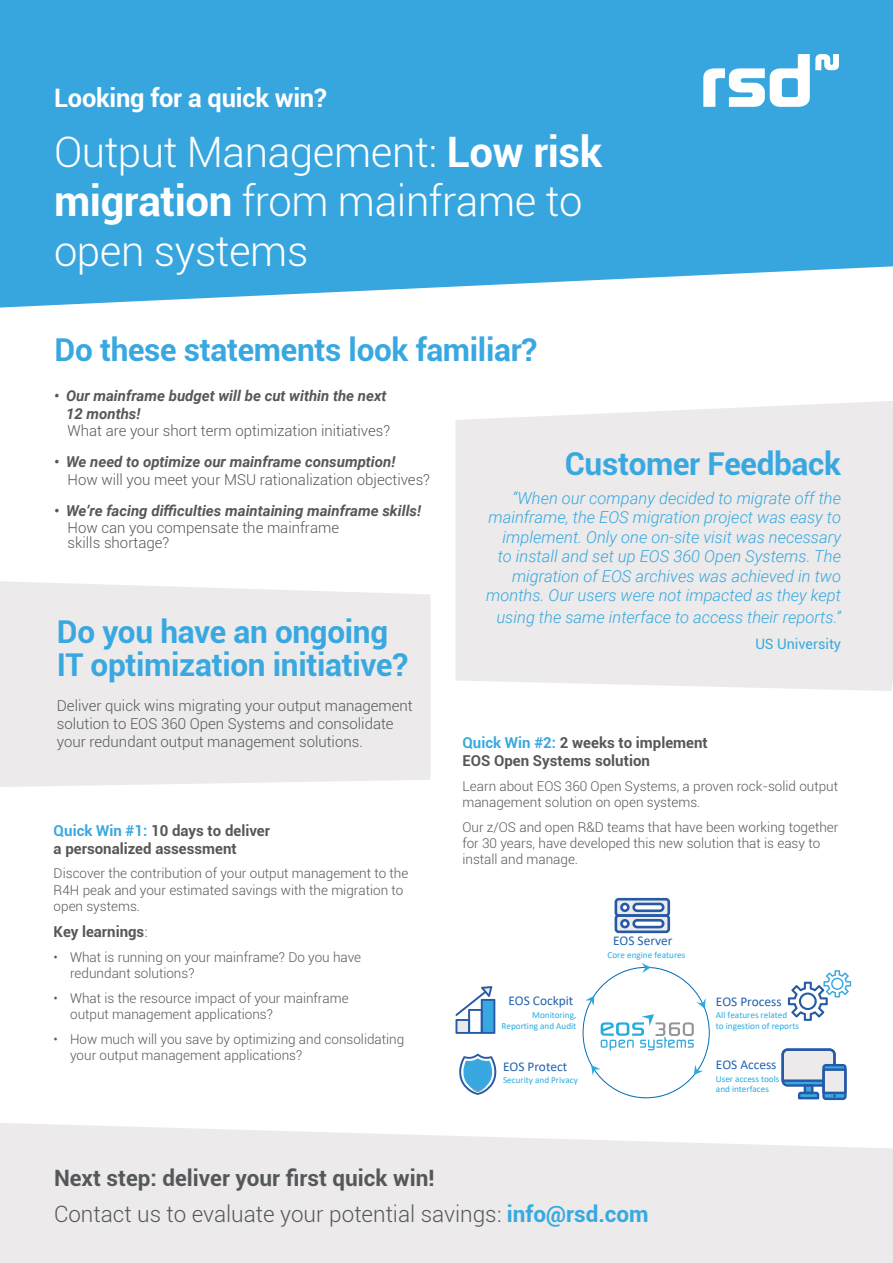
<style>
.page{position:relative;width:893px;height:1263px;background:#fff}
.page>*{position:absolute;margin:0;border:0;box-sizing:border-box;transform-origin:0 0}
.t1{font:300 42px/49.5px "Roboto";letter-spacing:-.01em;color:#fff}
.t2{font:700 31.5px/33px "Roboto";letter-spacing:-.01em;color:#39a8e0}
.t3{font:700 25.5px "Roboto";letter-spacing:-.01em;color:#fff}
.t4{font:300 22.5px/35.5px "Roboto";color:#55585a}
.t5{font:italic 300 16.5px/19.5px "Roboto";color:#36a9e1;text-align:right}
.t6{font:300 15px/18px "Roboto";color:#55585a}
.t7{font:italic 700 15px/18px "Roboto";color:#55585a}
.t8{font:700 15px/18px "Roboto";color:#575756}
.t9{font:700 15px "Roboto";color:#55585a}
.t10{font:14.25px "Roboto";color:#36a9e1}
.t11{font:300 13.5px/16.2px "Roboto";color:#55585a}
.t12{font:13.35px "Calibri";color:#2062af}
.t13{font:9.15px/10.8px "Calibri";color:#28aae1}
.s1{font-weight:700}
.s2{color:#39a8e0}
.s3{font-weight:300}
.s4{font-weight:700;color:#36a9e1}
</style>
<div class="page">
<svg style="left:0;top:1123px;width:893px;height:140px;background:#edebeb"></svg>
<svg style="left:0;top:0;width:893px;height:308px;background:#45ace0"></svg>
<svg style="left:703px;top:54px;width:136px;height:53px"></svg>
<div style="left:0;top:581px;width:430px;height:206px;background:#eceaea"></div>
<div style="left:455px;top:401px;width:438px;height:290px;background:#eceaea"></div>
<svg style="left:641px;top:963px;width:10px;height:10px"></svg>
<svg style="left:585px;top:996px;width:9px;height:10px"></svg>
<svg style="left:591px;top:1065px;width:10px;height:10px"></svg>
<svg style="left:694px;top:1065px;width:9px;height:10px"></svg>
<svg style="left:459px;top:1054px;width:38px;height:41px"></svg>
<div style="left:621px;top:895px;width:43px;height:40px;background:linear-gradient(to right,#e5ecf4,#e5ecf4)"></div>
<svg style="left:788px;top:970px;width:63px;height:51px"></svg>
<svg style="left:615px;top:898px;width:55px;height:35px;background:#86a0c8"></svg>
<svg style="left:781px;top:1048px;width:66px;height:52px;background:#a9bfd9"></svg>
<svg style="left:455px;top:986px;width:41px;height:48px"></svg>
<svg style="left:601px;top:998px;width:105px;height:52px"></svg>
<h3 class="t3" style="left:54px;top:80px;width:274px">Looking for a quick win?</h3>
<h1 class="t1" style="left:54px;top:125px;width:550px">Output Management: <span class="s1">Low risk migration</span> from mainframe to open systems</h1>
<h2 class="t2" style="left:54px;top:332px;width:484px">Do these statements look familiar?</h2>
<p class="t7" style="left:66px;top:386px;width:322px;text-indent:-12px">• Our mainframe budget will be cut within the next<br>12 months!</p>
<p class="t6" style="left:67px;top:421px;width:324px">What are your short term optimization initiatives?</p>
<p class="t7" style="left:54px;top:452px;width:343px">• We need to optimize our mainframe consumption!</p>
<p class="t6" style="left:67px;top:470px;width:364px">How will you meet your MSU rationalization objectives?</p>
<p class="t7" style="left:54px;top:501px;width:369px">• We’re facing difficulties maintaining mainframe skills!</p>
<p class="t6" style="left:67px;top:520px;width:273px;line-height:15px">How can you compensate the mainframe skills shortage?</p>
<h2 class="t2" style="left:57px;top:614px;width:353px">Do you have an ongoing<br>IT optimization initiative?</h2>
<p class="t6" style="left:57px;top:696px;width:357px">Deliver quick wins migrating your output management solution to EOS 360 Open Systems and consolidate your redundant output management solutions.</p>
<p class="t8" style="left:54px;top:821px;width:218px"><span class="s2">Quick Win #1:</span> 10 days to deliver a personalized assessment</p>
<p class="t11" style="left:54px;top:865px;width:356px">Discover the contribution of your output management to the<br>R4H peak and your estimated savings with the migration to open systems.</p>
<p class="t9" style="left:54px;top:921px;width:95px">Key learnings<span class="s3">:</span></p>
<p class="t11" style="left:70px;top:949px;width:293px;text-indent:-16px">• What is running on your mainframe? Do you have redundant solutions?</p>
<p class="t11" style="left:70px;top:990px;width:280px;text-indent:-16px">• What is the resource impact of your mainframe output management applications?</p>
<p class="t11" style="left:70px;top:1030px;width:336px;text-indent:-16px">• How much will you save by optimizing and consolidating your output management applications?</p>
<h2 class="t2" style="left:565px;top:446px;width:278px">Customer Feedback</h2>
<p class="t5" style="left:486px;top:488px;width:356px">“When our company decided to migrate off the mainframe, the EOS migration project was easy to implement. Only one on-site visit was necessary to install and set up EOS 360 Open Systems. The migration of EOS archives was achieved in two months. Our users were not impacted as they kept</p>
<p class="t5" style="left:496px;top:607px;width:346px">using the same interface to access their reports.”</p>
<p class="t10" style="left:755px;top:634px;width:87px">US University</p>
<p class="t8" style="left:462px;top:733px;width:247px"><span class="s2">Quick Win #2:</span> 2 weeks to implement<br>EOS Open Systems solution</p>
<p class="t11" style="left:462px;top:777px;width:377px">Learn about EOS 360 Open Systems, a proven rock-solid output management solution on open systems.</p>
<p class="t11" style="left:462px;top:818px;width:377px">Our z/OS and open R&amp;D teams that have been working together for 30 years, have developed this new solution that is easy to install and manage.</p>
<p class="t12" style="left:508px;top:991px;width:66px">EOS Cockpit</p>
<p class="t13" style="left:501px;top:1009px;width:76px;text-align:right">Monitoring,<br>Reporting and Audit</p>
<p class="t12" style="left:503px;top:1058px;width:66px">EOS Protect</p>
<p class="t13" style="left:503px;top:1074px;width:76px">Security and Privacy</p>
<p class="t12" style="left:613px;top:932px;width:61px">EOS Server</p>
<p class="t13" style="left:607px;top:949px;width:79px">Core engine features</p>
<p class="t12" style="left:716px;top:992px;width:67px">EOS Process</p>
<p class="t13" style="left:716px;top:1009px;width:85px">All features related<br>to ingestion of reports</p>
<p class="t12" style="left:716px;top:1055px;width:62px">EOS Access</p>
<p class="t13" style="left:716px;top:1073px;width:65px">User access tools and interfaces</p>
<h3 class="t4" style="left:54px;top:1160px;width:596px"><span class="s1">Next step: deliver your first quick win!<br></span>Contact us to evaluate your potential savings: <span class="s4">info@rsd.com</span></h3>
</div>
